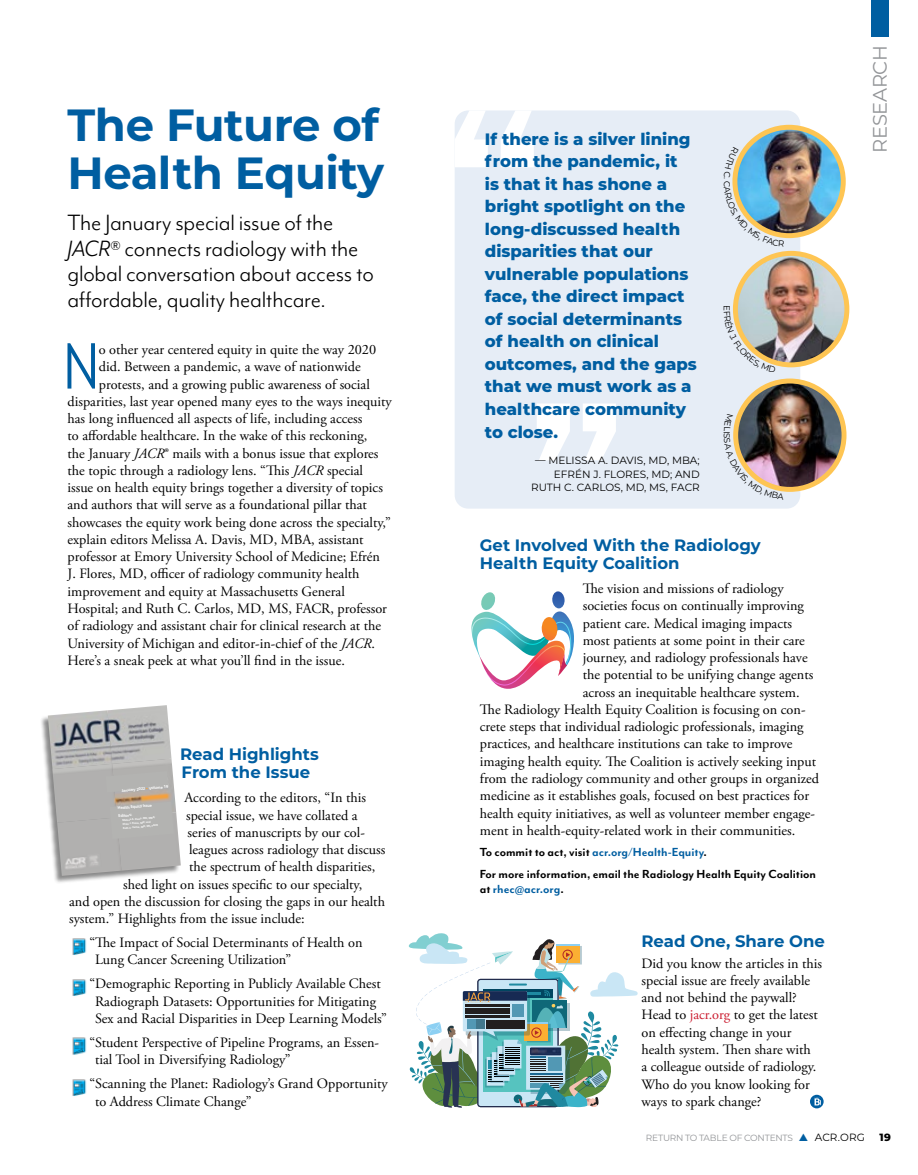
<style>
.page{position:relative;width:918px;height:1175px;background:#fff}
.page>*{position:absolute;margin:0;border:0;box-sizing:border-box;transform-origin:0 0}
.t1{font:75.6px "Mr Eaves XL Mod Nar OT";color:#005ea1}
.t2{font:700 45px "Montserrat";letter-spacing:-.01em;color:#005ea1}
.t3{font:25.5px/25.5px "Mr Eaves Mod OT";letter-spacing:-.01em;color:#000}
.t4{font:19.5px "Montserrat";letter-spacing:-.02em;color:#939598}
.t5{font:800 16.5px/22.5px "Montserrat";color:#005ea1}
.t6{font:700 16.5px/18px "Montserrat";color:#005ea1}
.t7{font:14.25px/17.2px "Adobe Garamond Pro";color:#000}
.t8{font:700 13.5px/21.8px "Mr Eaves Mod OT";color:#000}
.t9{font:700 13.5px "Mr Eaves Mod OT";color:#005ea1}
.t10{font:10.5px/13.5px "Montserrat";color:#000;text-align:right}
.t11{font:800 10.5px "Montserrat";color:#000}
.t12{font:9px "Montserrat";letter-spacing:-.02em;color:#939598}
.t13{font:700 4.05px/8.1px "Frutiger LT Std";color:#fff}
.t14{font:700 2.7px/4.1px "Frutiger LT Std";color:#fff}
.s1{font-style:italic}
.s2{font-size:19.5px}
.s3{color:#faa33d}
.s4{color:#005ea1}
.s5{color:#000}
.s6{color:#cb1c30}
.s7{font-size:10.5px;color:#000}
</style>
<div class="page">
<div style="left:455px;top:110px;width:345px;height:398px;background:#e6edf6;border-radius:14px"></div>
<div style="left:871px;top:0;width:17px;height:37px;background:#005ea1"></div>
<img style="left:735px;top:127px;width:108px;height:109px;border-radius:54px">
<div style="left:732px;top:125px;width:114px;height:113px;border:5px solid #fec553;border-radius:50%"></div>
<img style="left:736px;top:381px;width:108px;height:108px;border-radius:54px">
<div style="left:733px;top:378px;width:114px;height:114px;border:5px solid #fec553;border-radius:50%"></div>
<img style="left:735px;top:253px;width:112px;height:112px;border-radius:56px">
<div style="left:733px;top:251px;width:116px;height:116px;border:5px solid #fec553;border-radius:50%"></div>
<div style="left:40px;top:706px;width:140px;height:178px;background:#000;opacity:.46"></div>
<img style="left:48px;top:710px;width:59px;height:59px">
<img style="left:107px;top:705px;width:65px;height:58px">
<img style="left:52px;top:763px;width:60px;height:59px">
<img style="left:112px;top:758px;width:64px;height:54px">
<img style="left:57px;top:817px;width:65px;height:58px">
<img style="left:117px;top:812px;width:64px;height:58px">
<svg style="left:106px;top:771px;width:62px;height:21px"></svg>
<div style="left:110px;top:801px;width:64px;height:38px;background:#b3b3b1"></div>
<svg style="left:471px;top:591px;width:103px;height:98px"></svg>
<svg style="left:408px;top:933px;width:230px;height:175px"></svg>
<img style="left:72px;top:938px;width:15px;height:17px">
<img style="left:72px;top:979px;width:15px;height:17px">
<img style="left:72px;top:1037px;width:15px;height:18px">
<img style="left:72px;top:1079px;width:15px;height:17px">
<svg style="left:810px;top:1094px;width:14px;height:14px"></svg>
<svg style="left:815px;top:1098px;width:5px;height:7px"></svg>
<svg style="left:455px;top:110px;width:79px;height:57px"></svg>
<svg style="left:537px;top:403px;width:79px;height:57px"></svg>
<img style="left:732px;top:147px;width:52px;height:91px">
<img style="left:733px;top:413px;width:51px;height:79px">
<svg style="left:733px;top:306px;width:43px;height:60px"></svg>
<h2 class="t2" style="left:68px;top:92px;width:313px">The Future of</h2>
<h2 class="t2" style="left:68px;top:141px;width:318px">Health Equity</h2>
<h3 class="t3" style="left:67px;top:210px;width:308px">The January special issue of the <span class="s1">JACR</span><span class="s2">®</span> connects radiology with the global conversation about access to affordable, quality healthcare.</h3>
<h1 class="t1" style="left:64px;top:328px;width:37px">N</h1>
<p class="t7" style="left:99px;top:341px;width:279px">o other year centered equity in quite the way 2020</p>
<p class="t7" style="left:99px;top:359px;width:263px">did. Between a pandemic, a wave of nationwide</p>
<p class="t7" style="left:99px;top:376px;width:273px">protests, and a growing public awareness of social</p>
<p class="t7" style="left:68px;top:393px;width:326px">disparities, last year opened many eyes to the ways inequity</p>
<p class="t7" style="left:68px;top:410px;width:296px">has long influenced all aspects of life, including access</p>
<p class="t7" style="left:68px;top:428px;width:301px">to affordable healthcare. In the wake of this reckoning,</p>
<p class="t7" style="left:68px;top:445px;width:313px">the January <span class="s1">JACR</span>® mails with a bonus issue that explores</p>
<p class="t7" style="left:68px;top:462px;width:297px">the topic through a radiology lens. “This <span class="s1">JACR</span> special</p>
<p class="t7" style="left:68px;top:479px;width:317px">issue on health equity brings together a diversity of topics</p>
<p class="t7" style="left:68px;top:497px;width:301px">and authors that will serve as a foundational pillar that</p>
<p class="t7" style="left:68px;top:514px;width:325px">showcases the equity work being done across the specialty,”</p>
<p class="t7" style="left:68px;top:531px;width:298px">explain editors Melissa A. Davis, MD, MBA, assistant</p>
<p class="t7" style="left:68px;top:548px;width:314px">professor at Emory University School of Medicine; Efrén</p>
<p class="t7" style="left:68px;top:566px;width:294px">J. Flores, MD, officer of radiology community health</p>
<p class="t7" style="left:68px;top:583px;width:279px">improvement and equity at Massachusetts General</p>
<p class="t7" style="left:68px;top:600px;width:321px">Hospital; and Ruth C. Carlos, MD, MS, FACR, professor</p>
<p class="t7" style="left:68px;top:617px;width:315px">of radiology and assistant chair for clinical research at the</p>
<p class="t7" style="left:68px;top:635px;width:309px">University of Michigan and editor-in-chief of the <span class="s1">JACR</span>.</p>
<p class="t7" style="left:68px;top:652px;width:279px">Here’s a sneak peek at what you’ll find in the issue.</p>
<p class="t6" style="left:180px;top:744px;width:140px">Read Highlights<br>From the Issue</p>
<p class="t7" style="left:185px;top:789px;width:183px">According to the editors, “In this</p>
<p class="t7" style="left:186px;top:807px;width:173px">special issue, we have collated a</p>
<p class="t7" style="left:188px;top:824px;width:179px">series of manuscripts by our col-</p>
<p class="t7" style="left:189px;top:841px;width:198px">leagues across radiology that discuss</p>
<p class="t7" style="left:189px;top:858px;width:188px">the spectrum of health disparities,</p>
<p class="t7" style="left:123px;top:876px;width:241px">shed light on issues specific to our specialty,</p>
<p class="t7" style="left:69px;top:893px;width:317px">and open the discussion for closing the gaps in our health</p>
<p class="t7" style="left:69px;top:910px;width:237px">system.” Highlights from the issue include:</p>
<p class="t7" style="left:95px;top:934px;width:269px;text-indent:-6px">“The Impact of Social Determinants of Health on<br>Lung Cancer Screening Utilization”</p>
<p class="t7" style="left:89px;top:975px;width:299px;text-align:center">“Demographic Reporting in Publicly Available Chest<br>Radiograph Datasets: Opportunities for Mitigating<br>Sex and Racial Disparities in Deep Learning Models”</p>
<p class="t7" style="left:95px;top:1034px;width:285px;text-indent:-6px">“Student Perspective of Pipeline Programs, an Essen&shy;tial Tool in Diversifying Radiology”</p>
<p class="t7" style="left:95px;top:1075px;width:294px;text-indent:-6px">“Scanning the Planet: Radiology’s Grand Opportunity to Address Climate Change”</p>
<p class="t13" style="left:121px;top:786px;width:48px;rotate:-5deg">January 2022 <span class="s3">•</span> Volume 19</p>
<p class="t13" style="left:117px;top:804px;width:36px;rotate:-5deg">Health Equity Issue<br>Editors:</p>
<p class="t14" style="left:122px;top:818px;width:37px;rotate:-5deg">Melissa A. Davis, MD, MBA;<br>Efrén J. Flores, MD; and<br>Ruth C. Carlos, MD, MS, FACR</p>
<p class="t5" style="left:485px;top:127px;width:213px">If there is a silver lining from the pandemic, it<br>is that it has shone a bright spotlight on the long-discussed health disparities that our vulnerable populations face, the direct impact of social determinants of health on clinical outcomes, and the gaps that we must work as a healthcare community to close.</p>
<p class="t10" style="left:531px;top:453px;width:170px">— MELISSA A. DAVIS, MD, MBA;<br>EFRÉN J. FLORES, MD; AND<br>RUTH C. CARLOS, MD, MS, FACR</p>
<p class="t6" style="left:480px;top:535px;width:282px">Get Involved With the Radiology<br>Health Equity Coalition</p>
<p class="t7" style="left:583px;top:580px;width:202px">The vision and missions of radiology</p>
<p class="t7" style="left:583px;top:597px;width:223px">societies focus on continually improving</p>
<p class="t7" style="left:583px;top:615px;width:211px">patient care. Medical imaging impacts</p>
<p class="t7" style="left:583px;top:632px;width:223px">most patients at some point in their care</p>
<p class="t7" style="left:583px;top:649px;width:226px">journey, and radiology professionals have</p>
<p class="t7" style="left:583px;top:666px;width:232px">the potential to be unifying change agents</p>
<p class="t7" style="left:583px;top:684px;width:218px">across an inequitable healthcare system.</p>
<p class="t7" style="left:480px;top:701px;width:327px">The Radiology Health Equity Coalition is focusing on con-</p>
<p class="t7" style="left:480px;top:718px;width:325px">crete steps that individual radiologic professionals, imaging</p>
<p class="t7" style="left:480px;top:736px;width:314px">practices, and healthcare institutions can take to improve</p>
<p class="t7" style="left:480px;top:753px;width:338px">imaging health equity. The Coalition is actively seeking input</p>
<p class="t7" style="left:480px;top:770px;width:341px">from the radiology community and other groups in organized</p>
<p class="t7" style="left:480px;top:787px;width:331px">medicine as it establishes goals, focused on best practices for</p>
<p class="t7" style="left:480px;top:805px;width:337px">health equity initiatives, as well as volunteer member engage-</p>
<p class="t7" style="left:480px;top:822px;width:317px">ment in health-equity-related work in their communities.</p>
<p class="t8" style="left:480px;top:841px;width:338px">To commit to act, visit <span class="s4">acr.org/Health-Equity</span>.<br>For more information, email the Radiology Health Equity Coalition</p>
<p class="t9" style="left:480px;top:881px;width:85px"><span class="s5">at</span> rhec@acr.org<span class="s5">.</span></p>
<h3 class="t4" style="left:866px;top:153px;width:109px;rotate:-90deg">RESEARCH</h3>
<p class="t6" style="left:642px;top:931px;width:185px">Read One, Share One</p>
<p class="t7" style="left:642px;top:955px;width:182px">Did you know the articles in this special issue are freely available and not behind the paywall?<br>Head to <span class="s6">jacr.org</span> to get the latest on effecting change in your health system. Then share with<br>a colleague outside of radiology.<br>Who do you know looking for ways to spark change?</p>
<p class="t12" style="left:646px;top:1131px;width:221px">RETURN TO TABLE OF CONTENTS <span class="s4">▲</span> <span class="s7">ACR.ORG</span></p>
<p class="t11" style="left:879px;top:1129px;width:13px">19</p>
</div>
